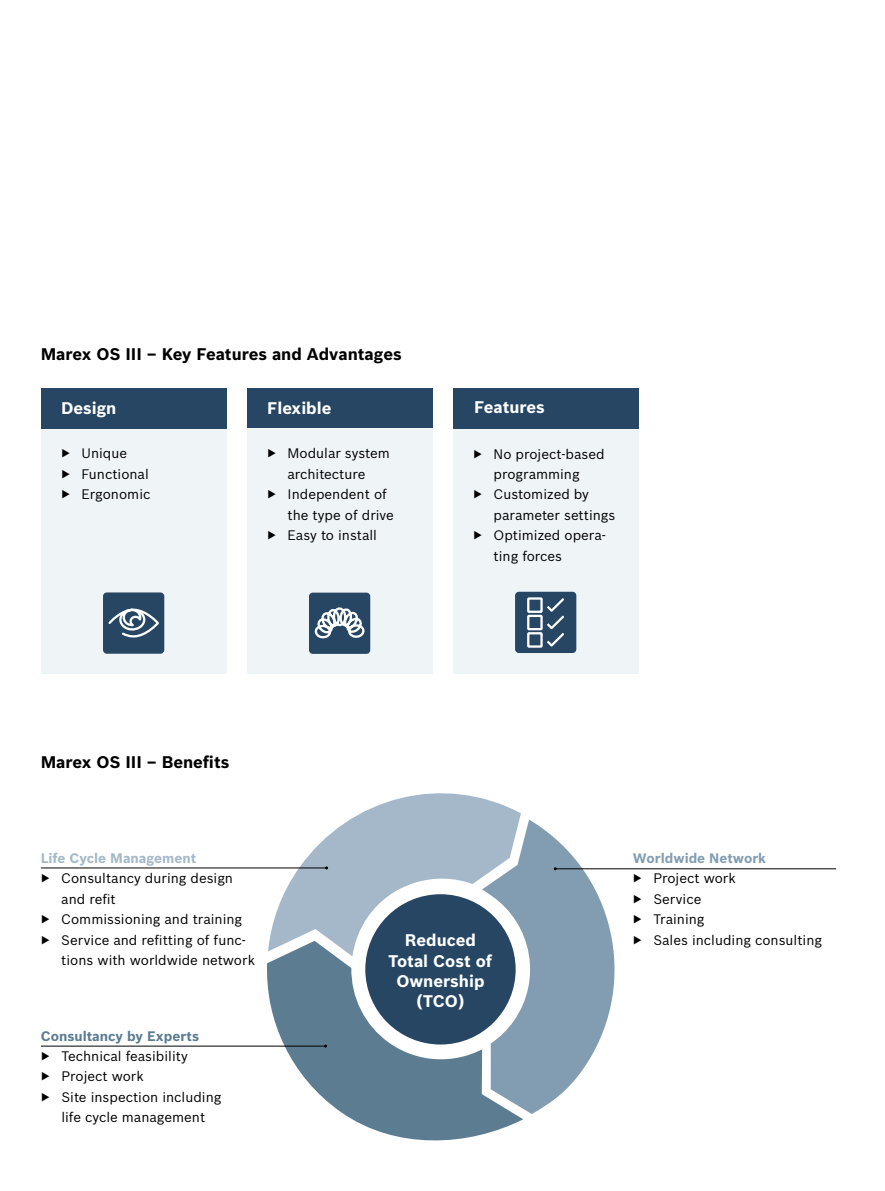
<style>
.page{position:relative;width:885px;height:1191px;background:#fff}
.page>*{position:absolute;margin:0;border:0;box-sizing:border-box;transform-origin:0 0}
.t1{font:700 16.5px "Bosch Sans";color:#000}
.t2{font:700 16.5px/20.4px "Bosch Sans";color:#fff;text-align:center}
.t3{font:13.5px/20.4px "Bosch Sans";color:#000}
.t4{font:700 13.5px "Bosch Sans";color:#5b7c91}
.t5{font:700 13.5px "Bosch Sans";color:#a4b8c9}
.t6{font:700 13.5px "Bosch Sans";color:#829db2}
</style>
<div class="page">
<div style="left:41px;top:429px;width:185px;height:245px;background:#eff4f7"></div>
<div style="left:41px;top:388px;width:185px;height:41px;background:#264664"></div>
<div style="left:247px;top:388px;width:185px;height:41px;background:#264664"></div>
<div style="left:247px;top:429px;width:185px;height:245px;background:#eff4f7"></div>
<div style="left:452px;top:428px;width:186px;height:245px;background:#eff4f7"></div>
<div style="left:452px;top:388px;width:186px;height:41px;background:#264664"></div>
<div style="left:103px;top:592px;width:61px;height:61px;background:#264664;border-radius:4px"></div>
<svg style="left:108px;top:608px;width:51px;height:30px"></svg>
<div style="left:309px;top:592px;width:61px;height:62px;background:#264664;border-radius:4px"></div>
<svg style="left:314px;top:607px;width:51px;height:32px"></svg>
<div style="left:515px;top:592px;width:61px;height:61px;background:#264664;border-radius:4px"></div>
<div style="left:527px;top:597px;width:15px;height:16px;border:2px solid #fff"></div>
<div style="left:527px;top:615px;width:15px;height:15px;border:2px solid #fff"></div>
<svg style="left:547px;top:598px;width:17px;height:48px"></svg>
<div style="left:527px;top:632px;width:15px;height:15px;border:2px solid #fff"></div>
<svg style="left:265px;top:956px;width:258px;height:185px;fill:#5b7c91"></svg>
<svg style="left:268px;top:793px;width:253px;height:163px;fill:#a4b8c9"></svg>
<svg style="left:482px;top:819px;width:156px;height:295px;fill:#829db2"></svg>
<hr style="left:555px;top:868px;width:281px;height:1px;background:#000">
<hr style="left:41px;top:867px;width:285px;height:1px;background:#000">
<hr style="left:41px;top:1045px;width:284px;height:1px;background:#000">
<p class="t1" style="left:41px;top:341px;width:362px">Marex OS III – Key Features and Advantages</p>
<p class="t2" style="left:61px;top:397px;width:57px">Design</p>
<p class="t2" style="left:267px;top:397px;width:66px">Flexible</p>
<p class="t2" style="left:474px;top:396px;width:72px">Features</p>
<p class="t3" style="left:61px;top:442px;width:91px">▶ Unique<br>▶ Functional ▶ Ergonomic</p>
<p class="t3" style="left:267px;top:442px;width:124px">▶ Modular system</p>
<p class="t3" style="left:287px;top:463px;width:79px">architecture</p>
<p class="t3" style="left:267px;top:483px;width:121px">▶ Independent of</p>
<p class="t3" style="left:287px;top:504px;width:108px">the type of drive</p>
<p class="t3" style="left:267px;top:524px;width:111px">▶ Easy to install</p>
<p class="t3" style="left:473px;top:442px;width:133px">▶ No project-based</p>
<p class="t3" style="left:493px;top:463px;width:88px">programming</p>
<p class="t3" style="left:473px;top:483px;width:117px">▶ Customized by</p>
<p class="t3" style="left:493px;top:504px;width:123px">parameter settings</p>
<p class="t3" style="left:473px;top:524px;width:134px">▶ Optimized opera-</p>
<p class="t3" style="left:493px;top:544px;width:70px">ting forces</p>
<p class="t1" style="left:41px;top:749px;width:190px">Marex OS III – Benefits</p>
<p class="t5" style="left:41px;top:848px;width:157px">Life Cycle Management</p>
<p class="t3" style="left:41px;top:867px;width:194px">▶ Consultancy during design</p>
<p class="t3" style="left:61px;top:888px;width:56px">and refit</p>
<p class="t3" style="left:41px;top:908px;width:203px">▶ Commissioning and training</p>
<p class="t3" style="left:41px;top:928px;width:206px">▶ Service and refitting of func-</p>
<p class="t3" style="left:61px;top:949px;width:195px">tions with worldwide network</p>
<p class="t4" style="left:41px;top:1025px;width:160px">Consultancy by Experts</p>
<p class="t3" style="left:41px;top:1045px;width:148px">▶ Technical feasibility</p>
<p class="t3" style="left:41px;top:1065px;width:104px">▶ Project work</p>
<p class="t3" style="left:41px;top:1085px;width:182px">▶ Site inspection including</p>
<p class="t3" style="left:61px;top:1106px;width:145px">life cycle management</p>
<p class="t2" style="left:388px;top:929px;width:105px">Reduced<br>Total Cost of<br>Ownership (TCO)</p>
<p class="t6" style="left:633px;top:848px;width:135px">Worldwide Network</p>
<p class="t3" style="left:633px;top:867px;width:191px">▶ Project work<br>▶ Service<br>▶ Training<br>▶ Sales including consulting</p>
</div>
